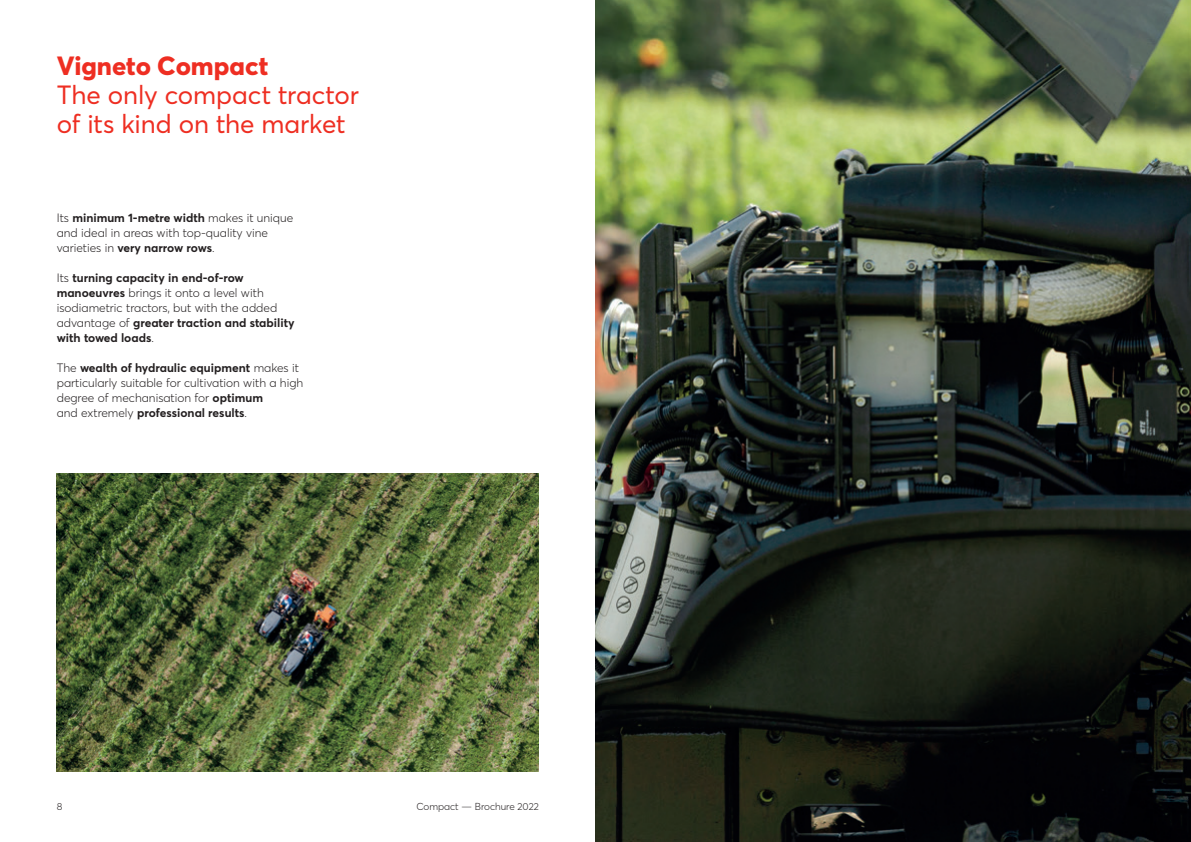
<style>
.page{position:relative;width:1191px;height:842px;background:#fff}
.page>*{position:absolute;margin:0;border:0;box-sizing:border-box;transform-origin:0 0}
.t1{font:26px/29px "Averta PE";letter-spacing:-.005em;color:#ee2e22}
.t2{font:800 26px "Averta PE";color:#ee2e22}
.t3{font:300 12px/15px "Averta PE";color:#231f20}
.t4{font:700 12px/15px "Averta PE";color:#231f20}
.t5{font:300 10px "Averta PE";color:#231f20}
.s1{font-weight:700}
.s2{font-weight:300}
</style>
<div class="page">
<img style="left:57px;top:474px;width:482px;height:297px">
<img style="left:595px;top:0;width:596px;height:842px">
<h1 class="t2" style="left:57px;top:48px;width:213px">Vigneto Compact</h1>
<h1 class="t1" style="left:57px;top:79px;width:304px">The only compact tractor of its kind on the market</h1>
<p class="t3" style="left:57px;top:210px;width:238px">Its <span class="s1">minimum 1-metre width</span> makes it unique and ideal in areas with top-quality vine varieties in <span class="s1">very narrow rows</span>.</p>
<p class="t4" style="left:57px;top:270px;width:239px"><span class="s2">Its</span> turning capacity in end-of-row manoeuvres <span class="s2">brings it onto a level with isodiametric tractors, but with the added advantage of</span> greater traction and stability with towed loads<span class="s2">.</span></p>
<p class="t3" style="left:57px;top:360px;width:248px">The <span class="s1">wealth of hydraulic equipment</span> makes it particularly suitable for cultivation with a high degree of mechanisation for <span class="s1">optimum<br></span>and extremely <span class="s1">professional results</span>.</p>
<p class="t5" style="left:57px;top:800px;width:7px">8</p>
<p class="t5" style="left:416px;top:800px;width:124px">Compact — Brochure 2022</p>
</div>
